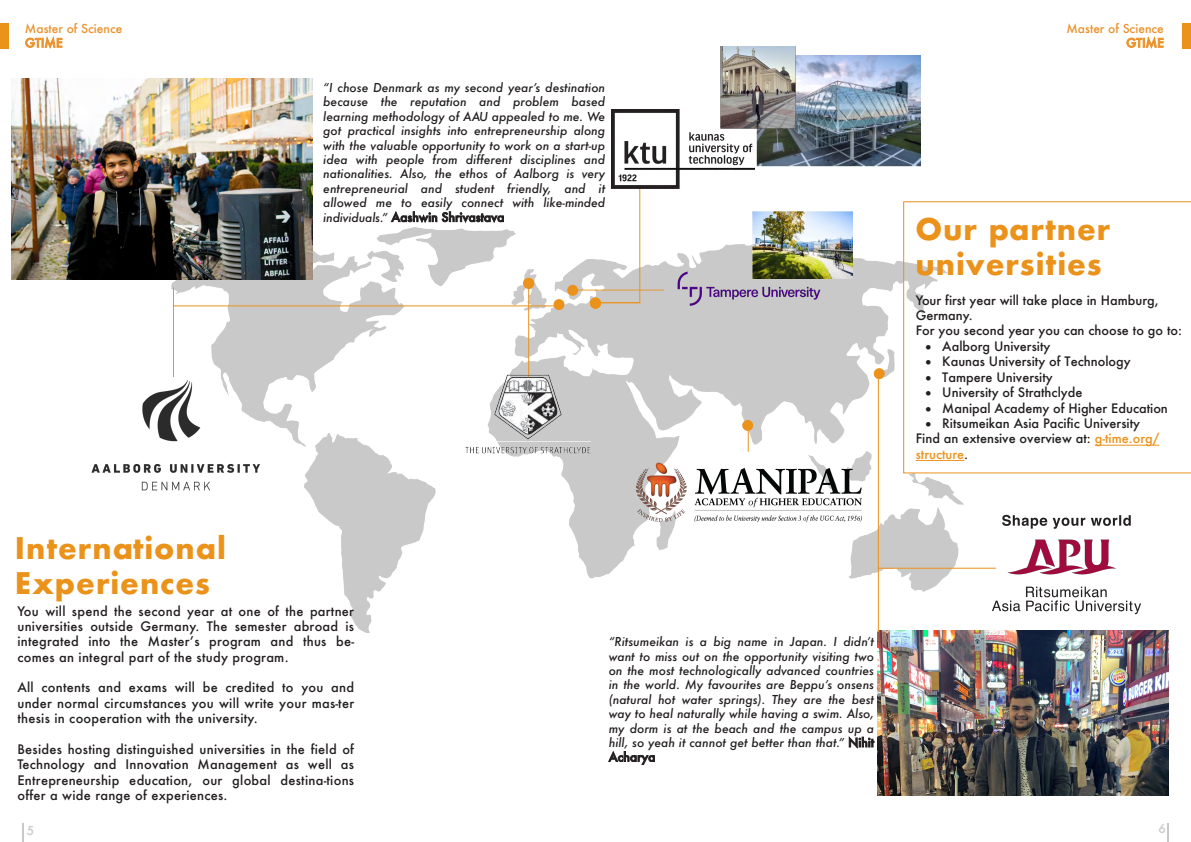
<style>
.page{position:relative;width:1191px;height:842px;background:#fff}
.page>*{position:absolute;margin:0;border:0;box-sizing:border-box;transform-origin:0 0}
.t1{font:700 29px/34.8px "Futura";letter-spacing:.035em;color:#eb921b}
.t2{font:500 12.8px/15.4px "Futura";letter-spacing:.02em;color:#231f20;text-align:justify}
.t3{font:500 12.7px/15.2px "Futura";color:#231f20}
.t4{font:italic 500 12px/14.4px "Futura";color:#231f20;text-align:justify}
.t5{font:500 12px/14px "Futura";color:#eb932d}
.t6{font:500 12px "Futura";color:#c9c9c9}
.s1{font-style:normal}
.s2{color:#eb921b}
</style>
<div class="page">
<img style="left:171px;top:227px;width:792px;height:405px">
<img style="left:91px;top:370px;width:171px;height:122px">
<div style="left:553px;top:299px;width:11px;height:11px;background:#eb921b;border-radius:50%"></div>
<svg style="left:510px;top:269px;width:36px;height:41px"></svg>
<img style="left:11px;top:78px;width:302px;height:201px">
<hr style="left:173px;top:305px;width:386px;height:1px;background:#eb921b">
<hr style="left:173px;top:287px;width:1px;height:90px;background:#eb921b">
<svg style="left:23px;top:823px;width:1px;height:19px"></svg>
<div style="left:0;top:23px;width:9px;height:26px;background:#eb921b"></div>
<hr style="left:528px;top:285px;width:1px;height:92px;background:#eb921b">
<img style="left:878px;top:631px;width:290px;height:165px">
<svg style="left:876px;top:345px;width:20px;height:32px"></svg>
<svg style="left:903px;top:201px;width:288px;height:272px"></svg>
<div style="left:873px;top:368px;width:11px;height:11px;background:#eb921b;border-radius:50%"></div>
<hr style="left:878px;top:377px;width:1px;height:255px;background:#eb921b">
<div style="left:742px;top:420px;width:11px;height:11px;background:#eb921b;border-radius:50%"></div>
<svg style="left:1167px;top:823px;width:1px;height:19px"></svg>
<div style="left:1182px;top:23px;width:9px;height:26px;background:#eb921b"></div>
<hr style="left:639px;top:187px;width:1px;height:116px;background:#eb921b">
<img style="left:611px;top:110px;width:143px;height:78px">
<svg style="left:747px;top:430px;width:1px;height:22px"></svg>
<img style="left:460px;top:355px;width:136px;height:99px">
<hr style="left:878px;top:568px;width:118px;height:1px;background:#eb921b">
<img style="left:629px;top:457px;width:239px;height:71px">
<img style="left:990px;top:514px;width:151px;height:101px">
<img style="left:665px;top:257px;width:168px;height:65px">
<hr style="left:1094px;top:445px;width:65px;height:1px;background:#eb921b">
<hr style="left:915px;top:460px;width:49px;height:1px;background:#eb921b">
<hr style="left:599px;top:302px;width:41px;height:1px;background:#eb921b">
<hr style="left:573px;top:289px;width:90px;height:2px;background:#eb921b">
<div style="left:590px;top:298px;width:11px;height:11px;background:#eb921b;border-radius:50%"></div>
<div style="left:523px;top:278px;width:11px;height:11px;background:#eb921b;border-radius:50%"></div>
<div style="left:567px;top:285px;width:11px;height:11px;background:#eb921b;border-radius:50%"></div>
<img style="left:757px;top:56px;width:163px;height:111px">
<img style="left:752px;top:211px;width:100px;height:67px">
<img style="left:720px;top:47px;width:75px;height:81px">
<p class="t5" style="left:25px;top:22px;width:99px">Master of Science<br>GTIME</p>
<p class="t4" style="left:323px;top:80px;width:283px">“I chose Denmark as my second yearʼs destination because the reputation and problem based learning methodology of AAU appealed to me. We got practical insights into entrepreneurship along with the valuable opportunity to work on a start-up idea with people from different disciplines and nationalities. Also, the ethos of Aalborg is very entrepreneurial and student friendly, and it allowed me to easily connect with like-minded individuals.” <span class="s1">Aashwin Shrivastava</span></p>
<p class="t1" style="left:15px;top:531px;width:213px">International<br>Experiences</p>
<p class="t2" style="left:17px;top:603px;width:338px">You will spend the second year at one of the partner universities outside Germany. The semester abroad is integrated into the Masterʼs program and thus be&shy;comes an integral part of the study program.</p>
<p class="t2" style="left:17px;top:680px;width:338px">All contents and exams will be credited to you and under normal circumstances you will write your mas-ter thesis in cooperation with the university.</p>
<p class="t2" style="left:17px;top:741px;width:338px">Besides hosting distinguished universities in the field of Technology and Innovation Management as well as Entrepreneurship education, our global destina-tions offer a wide range of experiences.</p>
<p class="t6" style="left:27px;top:822px;width:9px">5</p>
<p class="t4" style="left:609px;top:634px;width:267px">“Ritsumeikan is a big name in Japan. I didnʼt want to miss out on the opportunity visiting two on the most technologically advanced countries in the world. My favourites are Beppuʼs onsens (natural hot water springs). They are the best way to heal naturally while having a swim. Also, my dorm is at the beach and the campus up a hill, so yeah it cannot get better than that.” <span class="s1">Nihit Acharya</span></p>
<p class="t5" style="left:1066px;top:22px;width:99px;text-align:right">Master of Science<br>GTIME</p>
<p class="t1" style="left:915px;top:211px;width:196px">Our partner universities</p>
<p class="t3" style="left:915px;top:292px;width:268px">Your first year will take place in Hamburg,<br>Germany.<br>For you second year you can choose to go to:</p>
<p class="t3" style="left:925px;top:338px;width:126px">• Aalborg University</p>
<p class="t3" style="left:925px;top:354px;width:207px">• Kaunas University of Technology</p>
<p class="t3" style="left:925px;top:369px;width:129px">• Tampere University</p>
<p class="t3" style="left:925px;top:385px;width:158px">• University of Strathclyde</p>
<p class="t3" style="left:925px;top:400px;width:244px">• Manipal Academy of Higher Education</p>
<p class="t3" style="left:915px;top:415px;width:245px;text-indent:10px">• Ritsumeikan Asia Pacific University<br>Find an extensive overview at: <span class="s2">g-time.org/ structure</span>.</p>
<p class="t6" style="left:1158px;top:821px;width:9px">6</p>
</div>
